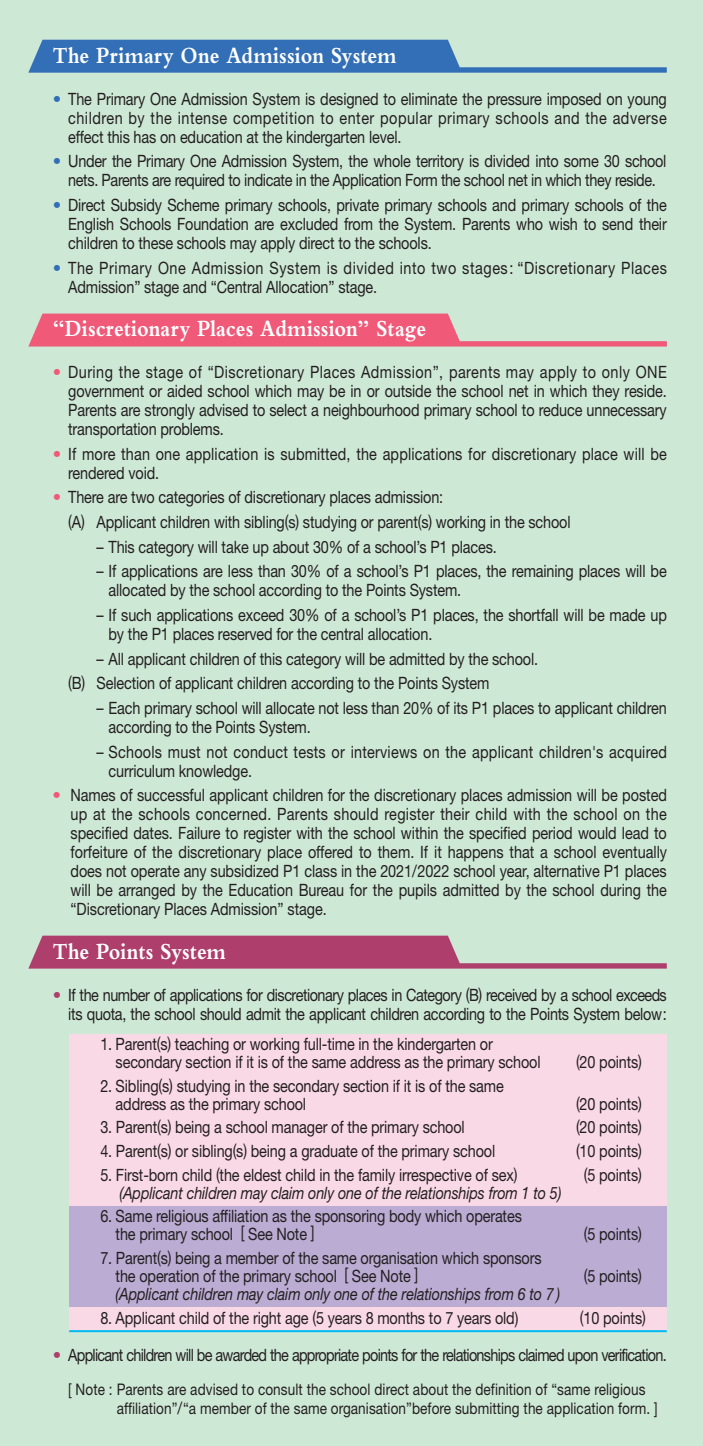
<style>
.page{position:relative;width:703px;height:1446px;background:#cee8d6}
.page>*{position:absolute;margin:0;border:0;box-sizing:border-box;transform-origin:0 0}
.e_sub_titles{font:700 24px "Bembo Std";letter-spacing:.005em;color:#fff;scale:.85 1}
.e_content{font:17px/19px "Helvetica Neue LT Std";letter-spacing:-.01em;color:#231f20;scale:.85 1}
.e_content-2{font:17px/19px "Helvetica Neue LT Std";letter-spacing:-.035em;color:#231f20;text-align:right;scale:.85 1}
.e_content-3{font:italic 17px "Helvetica Neue LT Std";letter-spacing:-.01em;color:#231f20;scale:.85 1}
.e_content-4{font:17px/19px "Helvetica Neue LT Std";letter-spacing:.04em;color:#231f20;scale:.85 1}
.e_content-5{font:17px "Helvetica Neue LT Std";letter-spacing:-.05em;color:#231f20;scale:.85 1}
.e_content-6{font:17px/19px "Helvetica Neue LT Std";letter-spacing:.01em;color:#231f20;scale:.85 1}
.e_content-7{font:17px/19px "Helvetica Neue LT Std";letter-spacing:.015em;color:#231f20;scale:.85 1}
.e_content-8{font:16px/18.8px "Helvetica Neue LT Std";letter-spacing:.005em;color:#231f20;scale:.85 1}
.s1{color:#326fb7}
.s2{color:#f05978}
.s3{color:#ae3e6c}
.s4{font-size:17px}
</style>
<div class="page">
<div style="left:69px;top:1034px;width:598px;height:297px;background:#fad9e7"></div>
<div style="left:69px;top:1206px;width:598px;height:101px;background:#bbacd3"></div>
<hr style="left:69px;top:1330px;width:598px;height:2px;background:#00baf1">
<svg style="left:28px;top:40px;width:639px;height:33px"></svg>
<svg style="left:28px;top:314px;width:639px;height:32px"></svg>
<svg style="left:28px;top:935px;width:639px;height:33px"></svg>
<p class="e_sub_titles" style="left:53px;top:42px;width:406px">The Primary One Admission System</p>
<p class="e_content" style="left:68px;top:89px;width:706px;text-align:justify;text-indent:-15px"><span class="s1">•</span> The Primary One Admission System is designed to eliminate the pressure imposed on young children by the intense competition to enter popular primary schools and the adverse effect this has on education at the kindergarten level.</p>
<p class="e_content" style="left:53px;top:151px;width:723px;text-align:center"><span class="s1">•</span> Under the Primary One Admission System, the whole territory is divided into some 30 school nets. Parents are required to indicate in the Application Form the school net in which they reside.</p>
<p class="e_content" style="left:68px;top:195px;width:706px;text-align:justify;text-indent:-15px"><span class="s1">•</span> Direct Subsidy Scheme primary schools, private primary schools and primary schools of the English Schools Foundation are excluded from the System. Parents who wish to send their children to these schools may apply direct to the schools.</p>
<p class="e_content-4" style="left:68px;top:258px;width:706px;text-indent:-15px"><span class="s1">•</span> The Primary One Admission System is divided into two stages: “Discretionary Places<br>Admission” stage and “Central Allocation” stage.</p>
<p class="e_sub_titles" style="left:53px;top:315px;width:441px">“Discretionary Places Admission” Stage</p>
<p class="e_content" style="left:68px;top:362px;width:706px;text-align:justify;text-indent:-15px"><span class="s2">•</span> During the stage of “Discretionary Places Admission”, parents may apply to only ONE government or aided school which may be in or outside the school net in which they reside.<br>Parents are strongly advised to select a neighbourhood primary school to reduce unnecessary transportation problems.</p>
<p class="e_content-6" style="left:68px;top:444px;width:706px;text-indent:-15px"><span class="s2">•</span> If more than one application is submitted, the applications for discretionary place will be rendered void.</p>
<p class="e_content" style="left:53px;top:487px;width:461px"><span class="s2">•</span> There are two categories of discretionary places admission:</p>
<p class="e_content" style="left:68px;top:512px;width:593px">(A) Applicant children with sibling(s) studying or parent(s) working in the school</p>
<p class="e_content" style="left:97px;top:537px;width:472px">– This category will take up about 30% of a school’s P1 places.</p>
<p class="e_content" style="left:109px;top:561px;width:658px;text-indent:-12px">– If applications are less than 30% of a school’s P1 places, the remaining places will be allocated by the school according to the Points System.</p>
<p class="e_content" style="left:109px;top:605px;width:658px;text-indent:-12px">– If such applications exceed 30% of a school’s P1 places, the shortfall will be made up by the P1 places reserved for the central allocation.</p>
<p class="e_content" style="left:97px;top:649px;width:521px">– All applicant children of this category will be admitted by the school.</p>
<p class="e_content" style="left:68px;top:673px;width:497px">(B) Selection of applicant children according to the Points System</p>
<p class="e_content" style="left:109px;top:698px;width:658px;text-indent:-12px">– Each primary school will allocate not less than 20% of its P1 places to applicant children according to the Points System.</p>
<p class="e_content-7" style="left:109px;top:742px;width:659px;text-indent:-12px">– Schools must not conduct tests or interviews on the applicant children's acquired curriculum knowledge.</p>
<p class="e_content" style="left:71px;top:785px;width:703px;text-align:justify;text-indent:-18px"><span class="s2">•</span> Names of successful applicant children for the discretionary places admission will be posted up at the schools concerned. Parents should register their child with the school on the specified dates. Failure to register with the school within the specified period would lead to forfeiture of the discretionary place offered to them. If it happens that a school eventually does not operate any subsidized P1 class in the 2021/2022 school year, alternative P1 places will be arranged by the Education Bureau for the pupils admitted by the school during the “Discretionary Places Admission” stage.</p>
<p class="e_sub_titles" style="left:53px;top:938px;width:205px">The Points System</p>
<p class="e_content-2" style="left:53px;top:985px;width:724px"><span class="s3">•</span> If the number of applications for discretionary places in Category (B) received by a school exceeds its quota, the school should admit the applicant children according to the Points System below:</p>
<p class="e_content" style="left:116px;top:1034px;width:501px;line-height:18px;text-indent:-15px">1. Parent(s) teaching or working full-time in the kindergarten or secondary section if it is of the same address as the primary school</p>
<p class="e_content" style="left:116px;top:1076px;width:458px;line-height:18px;text-indent:-15px">2. Sibling(s) studying in the secondary section if it is of the same address as the primary school</p>
<p class="e_content" style="left:576px;top:1052px;width:79px">(20 points)</p>
<p class="e_content" style="left:576px;top:1094px;width:79px">(20 points)</p>
<p class="e_content" style="left:100px;top:1117px;width:430px">3. Parent(s) being a school manager of the primary school</p>
<p class="e_content" style="left:576px;top:1117px;width:79px">(20 points)</p>
<p class="e_content" style="left:100px;top:1141px;width:466px">4. Parent(s) or sibling(s) being a graduate of the primary school</p>
<p class="e_content" style="left:576px;top:1141px;width:79px">(10 points)</p>
<p class="e_content" style="left:100px;top:1165px;width:492px">5. First-born child (the eldest child in the family irrespective of sex)</p>
<p class="e_content" style="left:584px;top:1165px;width:70px">(5 points)</p>
<p class="e_content-3" style="left:120px;top:1182px;width:521px">(Applicant children may claim only one of the relationships from 1 to 5)</p>
<p class="e_content" style="left:116px;top:1207px;width:479px;line-height:18px;text-indent:-15px">6. Same religious affiliation as the sponsoring body which operates the primary school [ See Note ]</p>
<p class="e_content" style="left:584px;top:1224px;width:70px">(5 points)</p>
<p class="e_content" style="left:116px;top:1248px;width:503px;line-height:18px;text-indent:-15px">7. Parent(s) being a member of the same organisation which sponsors the operation of the primary school [ See Note ]</p>
<p class="e_content" style="left:584px;top:1266px;width:70px">(5 points)</p>
<p class="e_content-3" style="left:116px;top:1283px;width:524px">(Applicant children may claim only one of the relationships from 6 to 7 )</p>
<p class="e_content" style="left:100px;top:1308px;width:493px">8. Applicant child of the right age (5 years 8 months to 7 years old)</p>
<p class="e_content" style="left:580px;top:1308px;width:79px">(10 points)</p>
<p class="e_content-5" style="left:53px;top:1345px;width:724px"><span class="s3">•</span> Applicant children will be awarded the appropriate points for the relationships claimed upon verification.</p>
<p class="e_content-8" style="left:117px;top:1380px;width:638px;text-indent:-49px">[ Note : Parents are advised to consult the school direct about the definition of “same religious affiliation”<span class="s4">/</span>“a member of the same organisation”before submitting the application form. ]</p>
</div>
